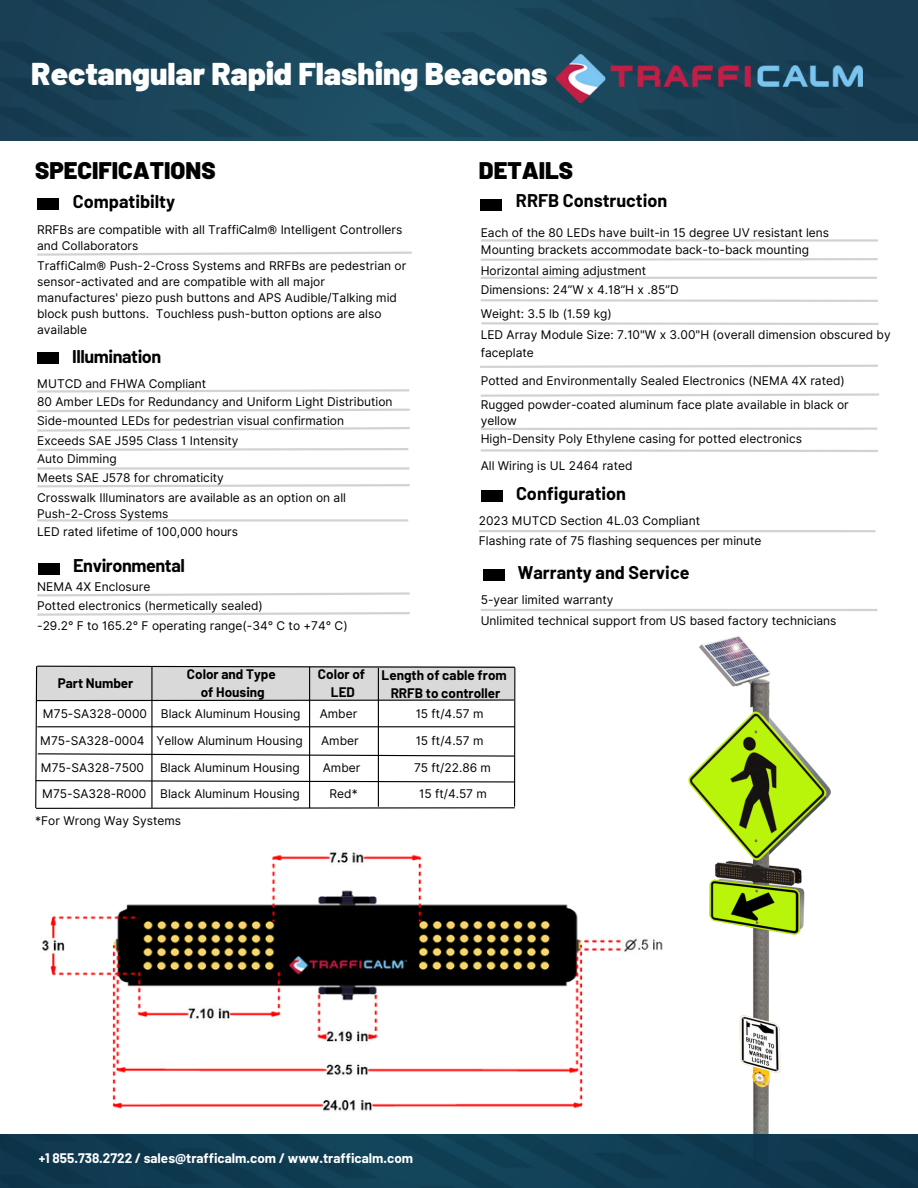
<style>
.page{position:relative;width:918px;height:1188px;background:#fff}
.page>*{position:absolute;margin:0;border:0;box-sizing:border-box;transform-origin:0 0}
.t1{font:900 31.5px "Barlow";color:#fff}
.t2{font:900 24px "Barlow";color:#000}
.t3{font:700 18px "Barlow";color:#000}
.t4{font:700 18px "Barlow";letter-spacing:-.025em;color:#000}
.t5{font:700 13.5px/18px "Barlow";color:#000;text-align:center}
.t6{font:700 13.5px "Barlow";color:#fff}
.t7{font:12px/16px "Inter";color:#000}
</style>
<div class="page">
<img style="left:0;top:136px;width:918px;height:4px">
<img style="left:689px;top:636px;width:142px;height:499px">
<img style="left:0;top:1135px;width:918px;height:53px">
<img style="left:0;top:0;width:918px;height:136px">
<div style="left:37px;top:198px;width:22px;height:11px;background:#000"></div>
<div style="left:38px;top:353px;width:21px;height:11px;background:#000"></div>
<hr style="left:481px;top:239px;width:397px;height:3px;background:#000">
<svg style="left:37px;top:408px;width:373px;height:4px"></svg>
<svg style="left:37px;top:427px;width:373px;height:5px"></svg>
<svg style="left:480px;top:258px;width:398px;height:3px"></svg>
<svg style="left:37px;top:389px;width:373px;height:4px"></svg>
<div style="left:480px;top:199px;width:21px;height:11px;background:#000"></div>
<svg style="left:37px;top:448px;width:372px;height:3px"></svg>
<div style="left:484px;top:569px;width:21px;height:11px;background:#000"></div>
<hr style="left:481px;top:277px;width:396px;height:2px;background:#000">
<hr style="left:37px;top:467px;width:372px;height:3px;background:#000">
<svg style="left:37px;top:251px;width:375px;height:5px"></svg>
<svg style="left:480px;top:364px;width:398px;height:4px"></svg>
<svg style="left:480px;top:393px;width:399px;height:4px"></svg>
<hr style="left:481px;top:428px;width:396px;height:2px;background:#000">
<hr style="left:481px;top:609px;width:396px;height:2px;background:#000">
<svg style="left:35px;top:665px;width:481px;height:144px"></svg>
<svg style="left:37px;top:484px;width:373px;height:4px"></svg>
<hr style="left:37px;top:519px;width:371px;height:3px;background:#000">
<svg style="left:480px;top:449px;width:398px;height:3px"></svg>
<div style="left:38px;top:563px;width:21px;height:11px;background:#000"></div>
<svg style="left:37px;top:612px;width:373px;height:4px"></svg>
<svg style="left:37px;top:592px;width:373px;height:5px"></svg>
<img style="left:556px;top:55px;width:306px;height:48px">
<img style="left:42px;top:852px;width:621px;height:259px">
<div style="left:482px;top:490px;width:21px;height:11px;background:#000"></div>
<hr style="left:479px;top:530px;width:397px;height:2px;background:#000">
<svg style="left:480px;top:299px;width:398px;height:3px"></svg>
<svg style="left:481px;top:322px;width:398px;height:3px"></svg>
<h3 class="t1" style="left:31px;top:54px;width:518px">Rectangular Rapid Flashing Beacons</h3>
<h3 class="t2" style="left:35px;top:155px;width:182px">SPECIFICATIONS</h3>
<p class="t3" style="left:73px;top:190px;width:104px">Compatibilty</p>
<p class="t7" style="left:37px;top:221px;width:367px">RRFBs are compatible with all TraffiCalm® Intelligent Controllers and Collaborators</p>
<p class="t7" style="left:37px;top:258px;width:371px">TraffiCalm® Push-2-Cross Systems and RRFBs are pedestrian or sensor-activated and are compatible with all major manufactures' piezo push buttons and APS Audible/Talking mid block push buttons. Touchless push-button options are also available</p>
<p class="t4" style="left:72px;top:345px;width:91px">Illumination</p>
<h3 class="t7" style="left:37px;top:375px;width:171px">MUTCD and FHWA Compliant</h3>
<p class="t7" style="left:37px;top:393px;width:357px">80 Amber LEDs for Redundancy and Uniform Light Distribution</p>
<p class="t7" style="left:37px;top:413px;width:308px">Side-mounted LEDs for pedestrian visual confirmation</p>
<p class="t7" style="left:37px;top:432px;width:203px">Exceeds SAE J595 Class 1 Intensity</p>
<h2 class="t7" style="left:37px;top:450px;width:81px">Auto Dimming</h2>
<p class="t7" style="left:37px;top:470px;width:188px">Meets SAE J578 for chromaticity</p>
<p class="t7" style="left:37px;top:489px;width:310px">Crosswalk Illuminators are available as an option on all</p>
<h1 class="t7" style="left:37px;top:505px;width:133px">Push-2-Cross Systems</h1>
<p class="t7" style="left:37px;top:523px;width:202px">LED rated lifetime of 100,000 hours</p>
<h3 class="t4" style="left:73px;top:554px;width:113px">Environmental</h3>
<p class="t7" style="left:37px;top:578px;width:115px">NEMA 4X Enclosure</p>
<p class="t7" style="left:37px;top:597px;width:227px">Potted electronics (hermetically sealed)</p>
<p class="t7" style="left:37px;top:618px;width:312px">-29.2° F to 165.2° F operating range(-34° C to +74° C)</p>
<p class="t2" style="left:479px;top:155px;width:96px">DETAILS</p>
<p class="t3" style="left:516px;top:189px;width:153px">RRFB Construction</p>
<p class="t7" style="left:481px;top:224px;width:350px">Each of the 80 LEDs have built-in 15 degree UV resistant lens</p>
<p class="t7" style="left:481px;top:242px;width:330px">Mounting brackets accommodate back-to-back mounting</p>
<p class="t7" style="left:481px;top:263px;width:167px">Horizontal aiming adjustment</p>
<p class="t7" style="left:481px;top:281px;width:199px">Dimensions: 24”W x 4.18”H x .85”D</p>
<p class="t7" style="left:481px;top:305px;width:133px">Weight: 3.5 lb (1.59 kg)</p>
<p class="t7" style="left:481px;top:325px;width:412px;line-height:18px">LED Array Module Size: 7.10"W x 3.00"H (overall dimension obscured by faceplate</p>
<p class="t7" style="left:481px;top:372px;width:366px">Potted and Environmentally Sealed Electronics (NEMA 4X rated)</p>
<p class="t7" style="left:481px;top:397px;width:370px">Rugged powder-coated aluminum face plate available in black or</p>
<p class="t7" style="left:481px;top:413px;width:38px">yellow</p>
<p class="t7" style="left:481px;top:431px;width:323px">High-Density Poly Ethylene casing for potted electronics</p>
<p class="t7" style="left:481px;top:457px;width:153px">All Wiring is UL 2464 rated</p>
<h3 class="t3" style="left:516px;top:482px;width:112px">Configuration</h3>
<p class="t7" style="left:479px;top:513px;width:223px">2023 MUTCD Section 4L.03 Compliant</p>
<p class="t7" style="left:479px;top:533px;width:284px">Flashing rate of 75 flashing sequences per minute</p>
<p class="t3" style="left:518px;top:561px;width:173px">Warranty and Service</p>
<p class="t7" style="left:481px;top:591px;width:134px">5-year limited warranty</p>
<p class="t7" style="left:481px;top:612px;width:357px">Unlimited technical support from US based factory technicians</p>
<p class="t5" style="left:58px;top:674px;width:77px">Part Number</p>
<p class="t7" style="left:43px;top:705px;width:106px">M75-SA328-0000</p>
<p class="t5" style="left:187px;top:665px;width:90px">Color and Type of Housing</p>
<p class="t7" style="left:161px;top:705px;width:141px">Black Aluminum Housing</p>
<p class="t5" style="left:318px;top:665px;width:49px">Color of<br>LED</p>
<p class="t7" style="left:320px;top:705px;width:39px">Amber</p>
<p class="t5" style="left:382px;top:666px;width:127px">Length of cable from<br>RRFB to controller</p>
<h2 class="t7" style="left:416px;top:705px;width:69px">15 ft/4.57 m</h2>
<p class="t7" style="left:40px;top:733px;width:106px">M75-SA328-0004</p>
<p class="t7" style="left:156px;top:733px;width:148px">Yellow Aluminum Housing</p>
<p class="t7" style="left:321px;top:733px;width:39px">Amber</p>
<p class="t7" style="left:416px;top:733px;width:69px">15 ft/4.57 m</p>
<p class="t7" style="left:41px;top:759px;width:105px">M75-SA328-7500</p>
<p class="t7" style="left:160px;top:760px;width:141px">Black Aluminum Housing</p>
<p class="t7" style="left:323px;top:760px;width:39px">Amber</p>
<p class="t7" style="left:414px;top:760px;width:79px">75 ft/22.86 m</p>
<p class="t7" style="left:42px;top:786px;width:106px">M75-SA328-R000</p>
<p class="t7" style="left:160px;top:786px;width:141px">Black Aluminum Housing</p>
<p class="t7" style="left:330px;top:786px;width:30px">Red*</p>
<h3 class="t7" style="left:419px;top:786px;width:69px">15 ft/4.57 m</h3>
<p class="t7" style="left:35px;top:813px;width:147px">*For Wrong Way Systems</p>
<p class="t6" style="left:39px;top:1150px;width:376px">+1 855.738.2722 / sales@trafficalm.com / www.trafficalm.com</p>
</div>
